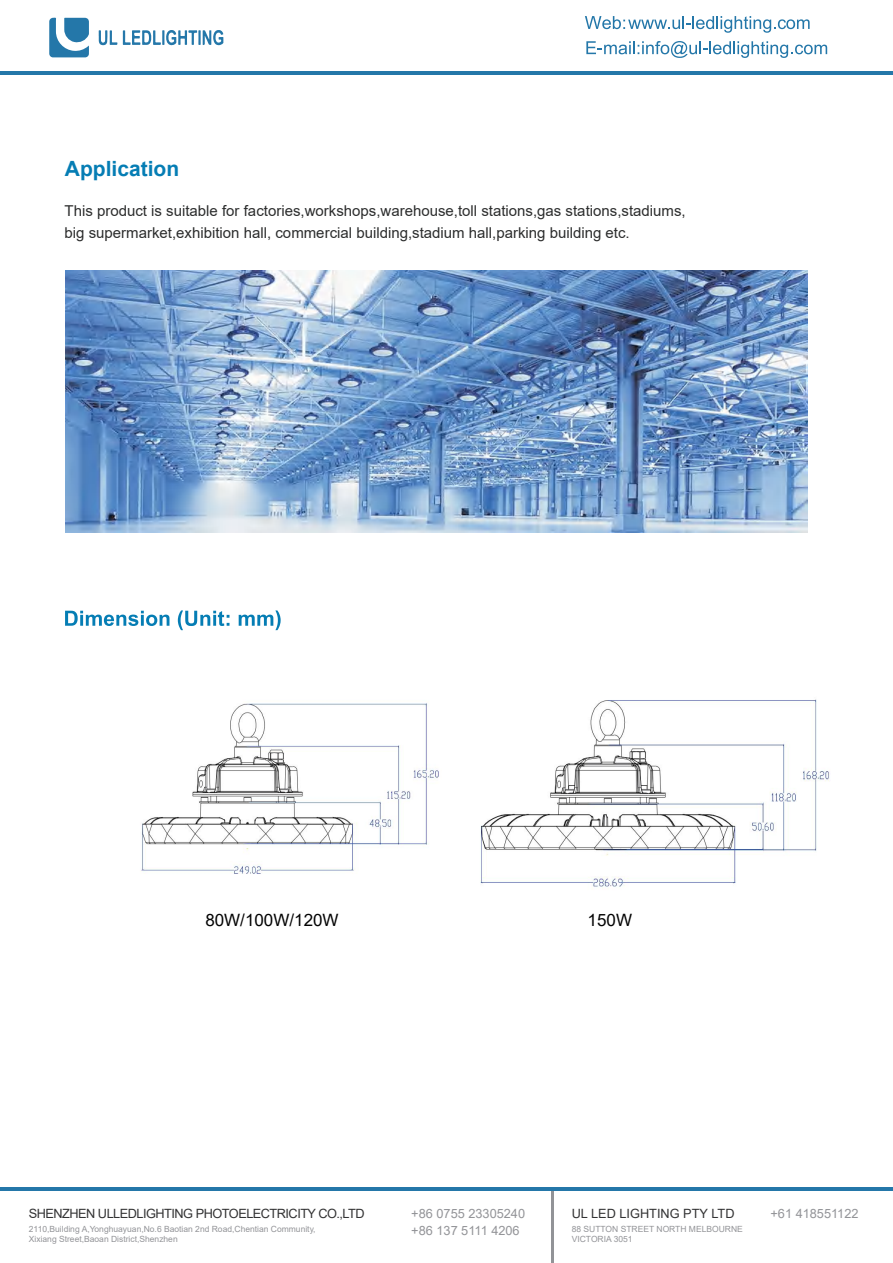
<style>
.page{position:relative;width:893px;height:1263px;background:#fff}
.page>*{position:absolute;margin:0;border:0;box-sizing:border-box;transform-origin:0 0}
.t1{font:700 21px "Arial";color:#057db4}
.t2{font:16.95px "Arial";color:#030303}
.t3{font:15px/22px "Arial";color:#2c2d2d}
.t4{font:12.75px "Arial";letter-spacing:-.04em;color:#333334}
.t5{font:12.75px "Arial";color:#939498}
.t6{font:12.75px "Arial";color:#333334}
.t7{font:8.55px/10.2px "Arial";color:#939498}
</style>
<div class="page">
<img style="left:480px;top:699px;width:350px;height:190px">
<svg style="left:65px;top:610px;width:216px;height:20px"></svg>
<img style="left:66px;top:270px;width:741px;height:263px">
<hr style="left:0;top:71px;width:893px;height:4px;background:#2477a9">
<svg style="left:585px;top:16px;width:225px;height:17px"></svg>
<hr style="left:551px;top:1190px;width:2px;height:73px;background:#929397">
<hr style="left:0;top:1187px;width:893px;height:3px;background:#2477a9">
<svg style="left:49px;top:17px;width:40px;height:40px"></svg>
<svg style="left:99px;top:30px;width:18px;height:15px"></svg>
<svg style="left:123px;top:30px;width:101px;height:16px"></svg>
<svg style="left:586px;top:41px;width:241px;height:17px"></svg>
<img style="left:140px;top:703px;width:299px;height:171px">
<h1 class="t1" style="left:65px;top:154px;width:116px">Application</h1>
<p class="t3" style="left:65px;top:199px;width:623px">This product is suitable for factories,workshops,warehouse,toll stations,gas stations,stadiums, big supermarket,exhibition hall, commercial building,stadium hall,parking building etc.</p>
<p class="t2" style="left:205px;top:909px;width:135px">80W/100W/120W</p>
<p class="t2" style="left:588px;top:909px;width:46px">150W</p>
<p class="t4" style="left:29px;top:1205px;width:337px">SHENZHEN ULLEDLIGHTING PHOTOELECTRICITY CO.,LTD</p>
<p class="t7" style="left:29px;top:1223px;width:288px">2110,Building A,Yonghuayuan,No.6 Baotian 2nd Road,Chentian Community,<br>Xixiang Street,Baoan District,Shenzhen</p>
<p class="t5" style="left:411px;top:1205px;width:115px">+86 0755 23305240</p>
<p class="t6" style="left:572px;top:1205px;width:164px">UL LED LIGHTING PTY LTD</p>
<p class="t5" style="left:411px;top:1222px;width:110px">+86 137 5111 4206</p>
<p class="t7" style="left:572px;top:1223px;width:173px">88 SUTTON STREET NORTH MELBOURNE<br>VICTORIA 3051</p>
<p class="t5" style="left:770px;top:1205px;width:90px">+61 418551122</p>
</div>
